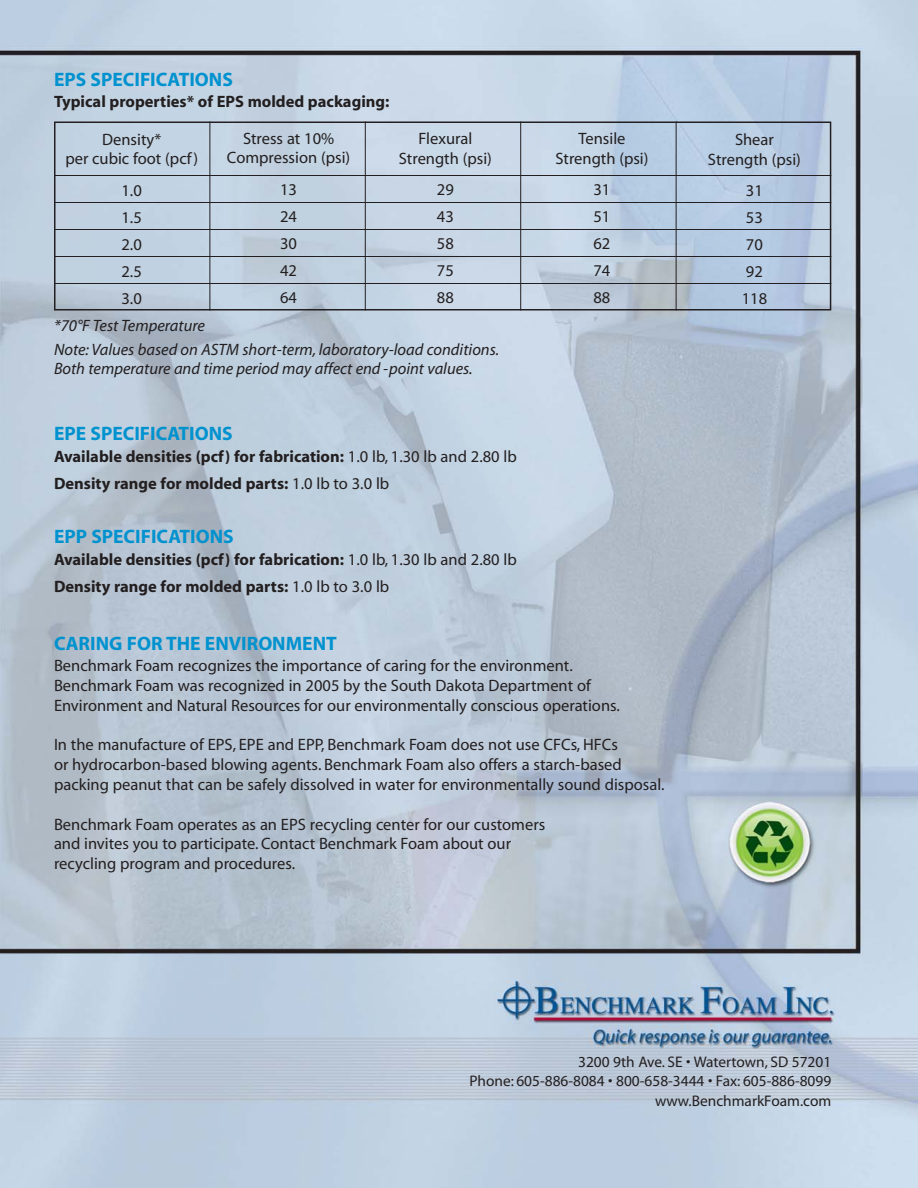
<style>
.page{position:relative;width:918px;height:1188px;background:#fff}
.page>*{position:absolute;margin:0;border:0;box-sizing:border-box;transform-origin:0 0}
.t1{font:700 19.5px "Myriad";color:#0092cf}
.t2{font:16.5px/27px "Myriad";color:#231f20;text-align:center}
.t3{font:700 16.5px/27px "Myriad";color:#231f20}
.t4{font:italic 16.5px/24px "Myriad";color:#231f20}
.t5{font:15.3px/19.5px "Myriad";color:#231f20;text-align:right}
.s1{font-weight:400}
</style>
<div class="page">
<img style="left:0;top:0;width:918px;height:1188px">
<div style="left:54px;top:122px;width:777px;height:188px;border:2px solid #231f20"></div>
<hr style="left:210px;top:122px;width:1px;height:188px;background:#231f20">
<hr style="left:365px;top:122px;width:1px;height:188px;background:#231f20">
<hr style="left:520px;top:122px;width:1px;height:188px;background:#231f20">
<hr style="left:676px;top:122px;width:1px;height:188px;background:#231f20">
<hr style="left:54px;top:283px;width:777px;height:1px;background:#231f20">
<hr style="left:54px;top:256px;width:777px;height:1px;background:#231f20">
<hr style="left:54px;top:229px;width:777px;height:1px;background:#231f20">
<hr style="left:54px;top:202px;width:777px;height:1px;background:#231f20">
<hr style="left:54px;top:175px;width:777px;height:1px;background:#231f20">
<p class="t1" style="left:54px;top:72px;width:180px">EPS SPECIFICATIONS</p>
<p class="t3" style="left:54px;top:90px;width:337px">Typical properties* of EPS molded packaging:</p>
<p class="t2" style="left:65px;top:131px;width:134px;line-height:19.5px">Density*<br>per cubic foot (pcf)</p>
<p class="t2" style="left:122px;top:178px;width:22px;text-align:justify">1.0<br>1.5<br>2.0<br>2.5<br>3.0</p>
<p class="t2" style="left:227px;top:130px;width:125px;line-height:19.5px">Stress at 10%<br>Compression (psi)</p>
<p class="t2" style="left:280px;top:177px;width:18px;text-align:justify">13<br>24<br>30<br>42<br>64</p>
<p class="t2" style="left:399px;top:130px;width:95px;line-height:19.5px">Flexural<br>Strength (psi)</p>
<p class="t2" style="left:437px;top:178px;width:18px;text-align:justify">29<br>43<br>58<br>75<br>88</p>
<p class="t4" style="left:54px;top:314px;width:447px">*70°F Test Temperature<br>Note: Values based on ASTM short-term, laboratory-load conditions.</p>
<p class="t4" style="left:54px;top:358px;width:420px">Both temperature and time period may affect end -point values.</p>
<p class="t1" style="left:54px;top:427px;width:180px">EPE SPECIFICATIONS</p>
<p class="t3" style="left:54px;top:444px;width:464px">Available densities (pcf) for fabrication: <span class="s1">1.0 lb, 1.30 lb and 2.80 lb<br></span>Density range for molded parts: <span class="s1">1.0 lb to 3.0 lb</span></p>
<p class="t1" style="left:54px;top:530px;width:181px">EPP SPECIFICATIONS</p>
<p class="t3" style="left:54px;top:547px;width:464px">Available densities (pcf) for fabrication: <span class="s1">1.0 lb, 1.30 lb and 2.80 lb<br></span>Density range for molded parts: <span class="s1">1.0 lb to 3.0 lb</span></p>
<p class="t2" style="left:555px;top:130px;width:95px;line-height:19.5px">Tensile<br>Strength (psi)</p>
<p class="t2" style="left:593px;top:178px;width:18px;text-align:justify">31<br>51<br>62<br>74<br>88</p>
<p class="t1" style="left:54px;top:636px;width:284px">CARING FOR THE ENVIRONMENT</p>
<p class="t2" style="left:54px;top:657px;width:567px;line-height:19.8px;text-align:left">Benchmark Foam recognizes the importance of caring for the environment.<br>Benchmark Foam was recognized in 2005 by the South Dakota Department of<br>Environment and Natural Resources for our environmentally conscious operations.</p>
<p class="t2" style="left:54px;top:736px;width:612px;line-height:19.8px;text-align:left">In the manufacture of EPS, EPE and EPP, Benchmark Foam does not use CFCs, HFCs<br>or hydrocarbon-based blowing agents. Benchmark Foam also offers a starch-based packing peanut that can be safely dissolved in water for environmentally sound disposal.</p>
<p class="t2" style="left:54px;top:815px;width:493px;line-height:19.8px;text-align:left">Benchmark Foam operates as an EPS recycling center for our customers and invites you to participate. Contact Benchmark Foam about our recycling program and procedures.</p>
<p class="t2" style="left:708px;top:131px;width:95px;line-height:19.5px">Shear<br>Strength (psi)</p>
<p class="t2" style="left:742px;top:179px;width:27px;text-align:left">31<br>53<br>70<br>92<br>118</p>
<p class="t5" style="left:469px;top:1053px;width:363px">3200 9th Ave. SE • Watertown, SD 57201<br>Phone: 605-886-8084 • 800-658-3444 • Fax: 605-886-8099 www.BenchmarkFoam.com</p>
</div>
